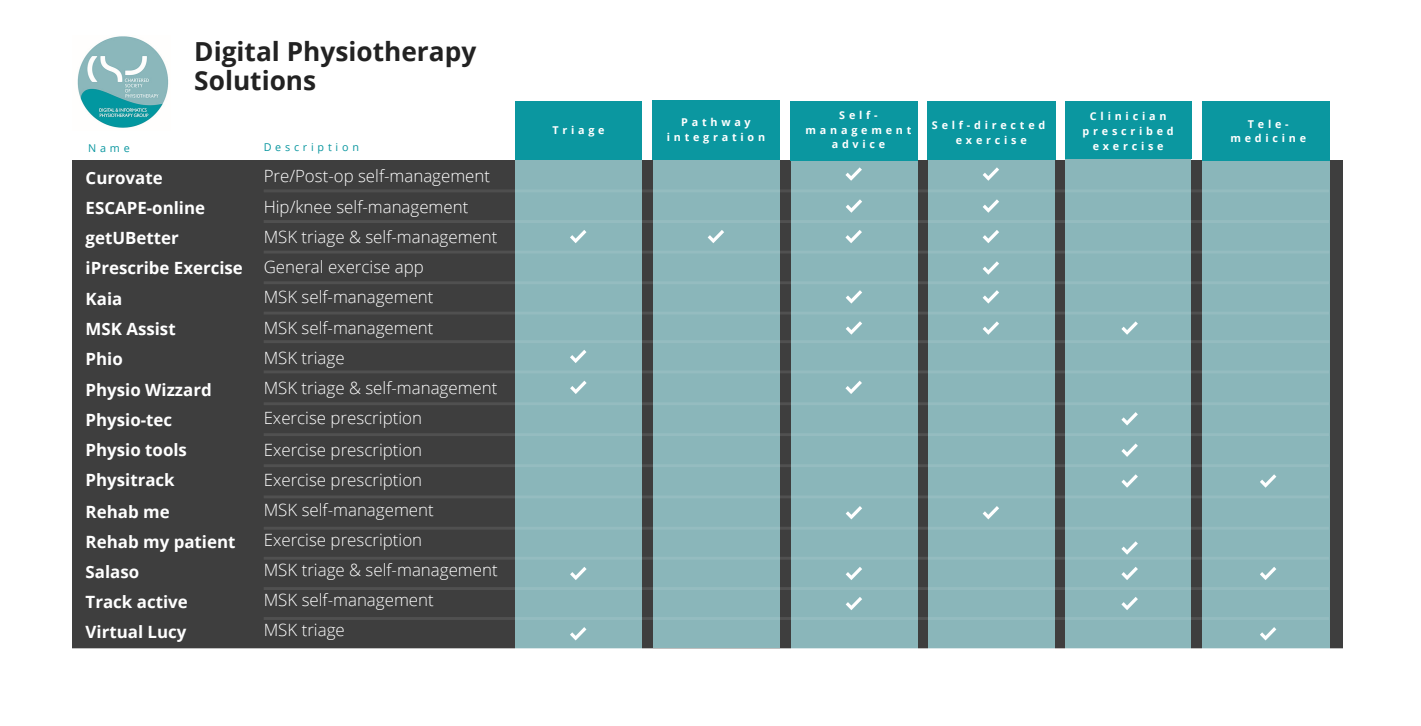
<style>
.page{position:relative;width:1421px;height:726px;background:#fff}
.page>*{position:absolute;margin:0;border:0;box-sizing:border-box;transform-origin:0 0}
.t1{font:700 26.3px/28.8px "Open Sans";color:#222}
.t2{font:300 16.9px/30.3px "Open Sans";color:#fff}
.t3{font:700 16.9px/30.3px "Open Sans";color:#fff}
.t4{font:700 10.8px/14.9px "Open Sans";letter-spacing:.35em;color:#fff;text-align:center}
.t5{font:10.8px "Open Sans";letter-spacing:.35em;color:#0b97a0}
</style>
<div class="page">
<div style="left:73px;top:160px;width:1269px;height:489px;background:#3e3e3e"></div>
<div style="left:515px;top:135px;width:127px;height:514px;background:#8ab6ba"></div>
<div style="left:515px;top:101px;width:127px;height:59px;background:#0b97a0"></div>
<svg style="left:570px;top:381px;width:16px;height:13px"></svg>
<svg style="left:570px;top:230px;width:16px;height:13px"></svg>
<svg style="left:570px;top:350px;width:16px;height:13px"></svg>
<svg style="left:570px;top:567px;width:16px;height:13px"></svg>
<div style="left:653px;top:133px;width:126px;height:515px;background:#8ab6ba"></div>
<div style="left:791px;top:144px;width:126px;height:505px;background:#8ab6ba"></div>
<div style="left:928px;top:142px;width:126px;height:508px;background:#8ab6ba"></div>
<div style="left:1066px;top:139px;width:124px;height:511px;background:#8ab6ba"></div>
<div style="left:791px;top:102px;width:126px;height:58px;background:#0b97a0"></div>
<div style="left:927px;top:101px;width:128px;height:59px;background:#0b97a0"></div>
<div style="left:653px;top:101px;width:126px;height:58px;background:#0b97a0"></div>
<div style="left:1065px;top:101px;width:126px;height:58px;background:#0b97a0"></div>
<svg style="left:708px;top:230px;width:16px;height:13px"></svg>
<svg style="left:845px;top:230px;width:17px;height:13px"></svg>
<svg style="left:982px;top:230px;width:17px;height:13px"></svg>
<svg style="left:983px;top:167px;width:16px;height:14px"></svg>
<div style="left:1202px;top:138px;width:127px;height:511px;background:#8ab6ba"></div>
<div style="left:1202px;top:101px;width:127px;height:59px;background:#0b97a0"></div>
<svg style="left:845px;top:167px;width:17px;height:14px"></svg>
<svg style="left:983px;top:261px;width:16px;height:14px"></svg>
<svg style="left:846px;top:290px;width:16px;height:14px"></svg>
<svg style="left:982px;top:290px;width:17px;height:14px"></svg>
<svg style="left:1121px;top:444px;width:17px;height:13px"></svg>
<svg style="left:845px;top:381px;width:17px;height:13px"></svg>
<svg style="left:1121px;top:412px;width:17px;height:13px"></svg>
<svg style="left:1121px;top:474px;width:17px;height:14px"></svg>
<svg style="left:846px;top:506px;width:16px;height:13px"></svg>
<svg style="left:982px;top:506px;width:17px;height:13px"></svg>
<svg style="left:846px;top:567px;width:16px;height:13px"></svg>
<svg style="left:1121px;top:567px;width:17px;height:13px"></svg>
<svg style="left:1260px;top:567px;width:16px;height:13px"></svg>
<svg style="left:1260px;top:474px;width:16px;height:14px"></svg>
<svg style="left:846px;top:199px;width:16px;height:14px"></svg>
<svg style="left:983px;top:199px;width:16px;height:14px"></svg>
<svg style="left:264px;top:189px;width:938px;height:3px"></svg>
<svg style="left:264px;top:220px;width:1064px;height:3px"></svg>
<svg style="left:264px;top:251px;width:1065px;height:3px"></svg>
<svg style="left:264px;top:281px;width:1064px;height:3px"></svg>
<svg style="left:264px;top:312px;width:1064px;height:3px"></svg>
<svg style="left:264px;top:321px;width:1065px;height:22px"></svg>
<svg style="left:264px;top:370px;width:1064px;height:3px"></svg>
<svg style="left:264px;top:402px;width:1064px;height:3px"></svg>
<svg style="left:264px;top:433px;width:1064px;height:3px"></svg>
<svg style="left:264px;top:464px;width:1064px;height:3px"></svg>
<svg style="left:264px;top:495px;width:1064px;height:3px"></svg>
<svg style="left:264px;top:527px;width:1064px;height:3px"></svg>
<svg style="left:264px;top:541px;width:1064px;height:19px"></svg>
<svg style="left:264px;top:587px;width:1064px;height:3px"></svg>
<svg style="left:264px;top:597px;width:1064px;height:43px"></svg>
<svg style="left:72px;top:648px;width:1271px;height:2px"></svg>
<img style="left:77px;top:36px;width:92px;height:92px">
<h1 class="t1" style="left:194px;top:37px;width:283px">Digital Physiotherapy<br>Solutions</h1>
<p class="t5" style="left:88px;top:141px;width:43px">Name</p>
<p class="t5" style="left:264px;top:139px;width:97px">Description</p>
<p class="t3" style="left:86px;top:162px;width:159px">Curovate<br>ESCAPE-online getUBetter iPrescribe Exercise<br>Kaia<br>MSK Assist<br>Phio<br>Physio Wizzard<br>Physio-tec<br>Physio tools<br>Physitrack</p>
<p class="t2" style="left:264px;top:161px;width:235px">Pre/Post-op self-management<br>Hip/knee self-management<br>MSK triage &amp; self-management<br>General exercise app<br>MSK self-management<br>MSK self-management<br>MSK triage<br>MSK triage &amp; self-management<br>Exercise prescription</p>
<p class="t3" style="left:86px;top:497px;width:151px;line-height:30px">Rehab me<br>Rehab my patient<br>Salaso<br>Track active<br>Virtual Lucy</p>
<p class="t2" style="left:264px;top:434px;width:236px;line-height:30px">Exercise prescription<br>Exercise prescription<br>MSK self-management<br>Exercise prescription<br>MSK triage &amp; self-management<br>MSK self-management<br>MSK triage</p>
<p class="t4" style="left:552px;top:123px;width:54px">Triage</p>
<p class="t4" style="left:805px;top:107px;width:107px">Self&shy;management advice</p>
<p class="t4" style="left:932px;top:118px;width:115px">Self-directed exercise</p>
<p class="t4" style="left:667px;top:115px;width:100px">Pathway integration</p>
<p class="t4" style="left:1082px;top:108px;width:93px">Clinician prescribed exercise</p>
<p class="t4" style="left:1230px;top:116px;width:77px">Tele&shy;medicine</p>
</div>
